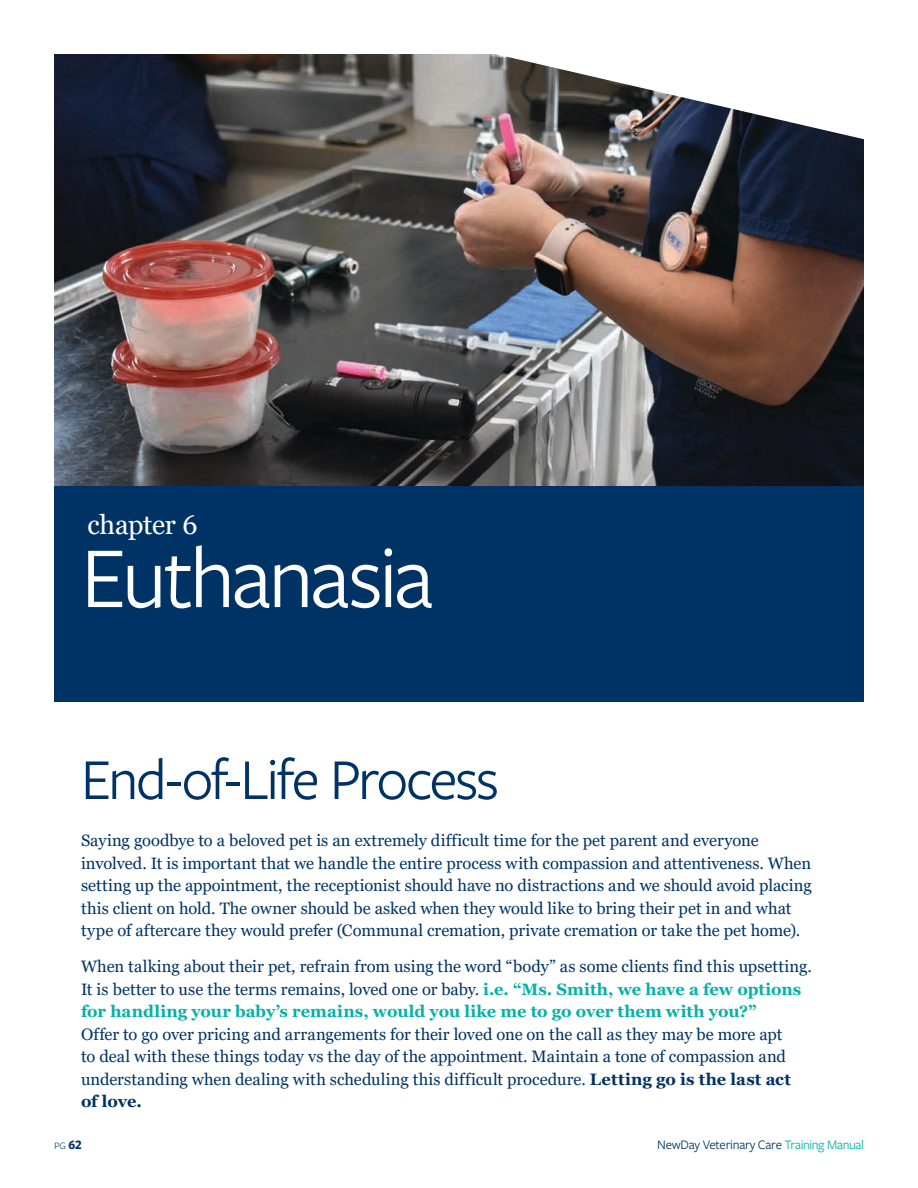
<style>
.page{position:relative;width:918px;height:1188px;background:#fff}
.page>*{position:absolute;margin:0;border:0;box-sizing:border-box;transform-origin:0 0}
.t1{font:90px "Freight Sans Pro";letter-spacing:-.035em;color:#fff}
.t2{font:60px "Freight Sans Pro";letter-spacing:-.045em;color:#003365}
.t3{font:27px "Georgia Pro";letter-spacing:-.015em;color:#fff}
.t4{font:16.5px/22.5px "Georgia Pro";color:#003365}
.t5{font:13.5px "Freight Sans Pro";letter-spacing:-.02em;color:#003365}
.t6{font:300 13.5px "Freight Sans Pro";color:#003365}
.s1{font-weight:700;color:#03b2a8}
.s2{font-weight:700}
.s3{color:#00afaa}
</style>
<div class="page">
<img style="left:54px;top:54px;width:810px;height:432px">
<div style="left:54px;top:486px;width:810px;height:216px;background:#003365"></div>
<svg style="left:261px;top:54px;width:603px;height:98px"></svg>
<h3 class="t3" style="left:88px;top:509px;width:112px">chapter 6</h3>
<h1 class="t1" style="left:81px;top:518px;width:354px">Euthanasia</h1>
<h2 class="t2" style="left:81px;top:739px;width:420px">End-of-Life Process</h2>
<p class="t4" style="left:81px;top:830px;width:732px">Saying goodbye to a beloved pet is an extremely difficult time for the pet parent and everyone involved. It is important that we handle the entire process with compassion and attentiveness. When setting up the appointment, the receptionist should have no distractions and we should avoid placing this client on hold. The owner should be asked when they would like to bring their pet in and what type of aftercare they would prefer (Communal cremation, private cremation or take the pet home).</p>
<p class="t4" style="left:81px;top:956px;width:732px">When talking about their pet, refrain from using the word “body” as some clients find this upsetting.<br>It is better to use the terms remains, loved one or baby. <span class="s1">i.e. “Ms. Smith, we have a few options for handling your baby’s remains, would you like me to go over them with you?”</span></p>
<p class="t4" style="left:81px;top:1023px;width:712px">Offer to go over pricing and arrangements for their loved one on the call as they may be more apt to deal with these things today vs the day of the appointment. Maintain a tone of compassion and understanding when dealing with scheduling this difficult procedure. <span class="s2">Letting go is the last act of love.</span></p>
<p class="t6" style="left:54px;top:1136px;width:29px">pg <span class="s2">62</span></p>
<p class="t5" style="left:657px;top:1136px;width:208px">NewDay Veterinary Care <span class="s3">Training Manual</span></p>
</div>
